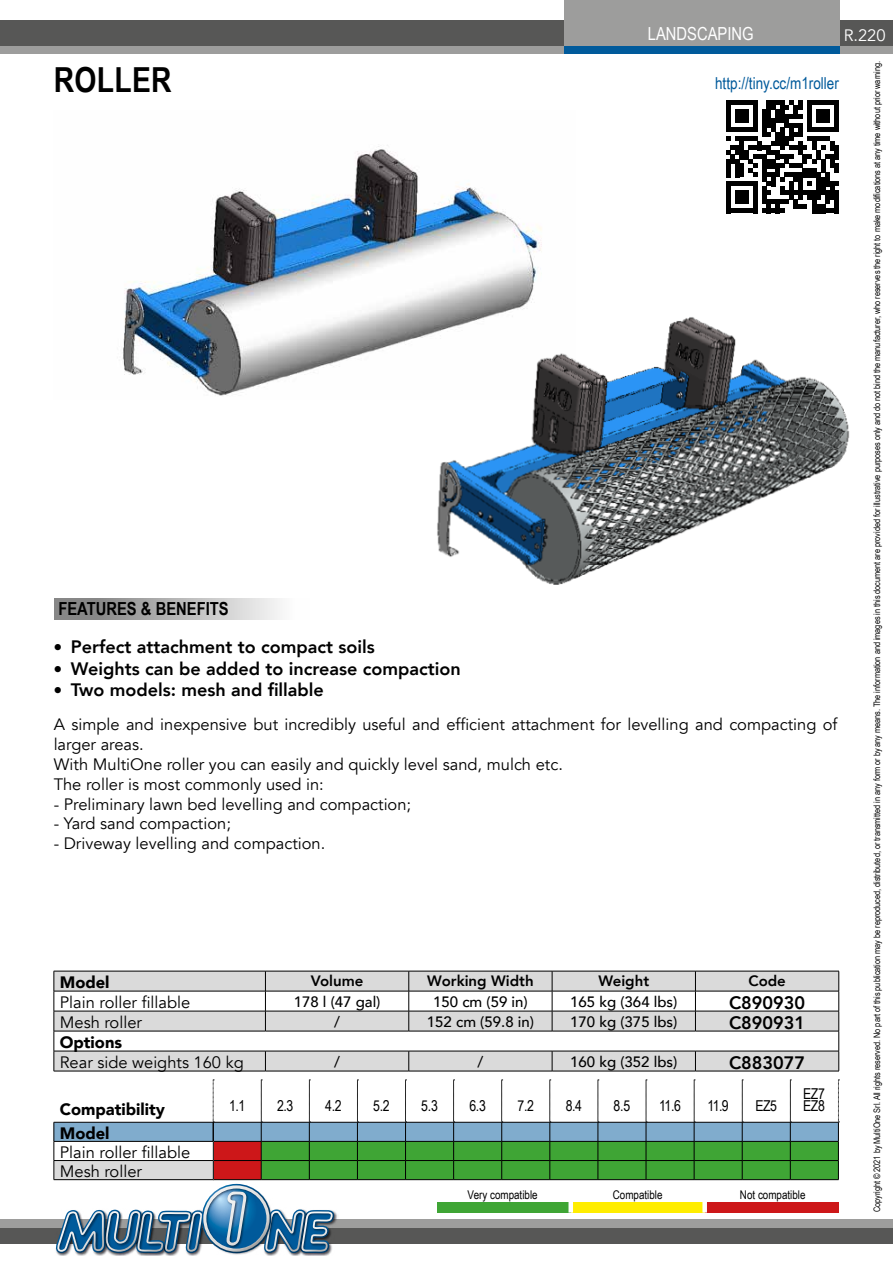
<style>
.page{position:relative;width:893px;height:1263px;background:#fff}
.page>*{position:absolute;margin:0;border:0;box-sizing:border-box;transform-origin:0 0}
.t1{font:700 34.5px "Arial Narrow";letter-spacing:.01em;color:#000}
.t2{font:800 18px "Avenir";color:#000}
.t3{font:700 18px "Arial Narrow";color:#000}
.t4{font:18px "Arial Narrow";color:#fff}
.t5{font:16.5px/19.8px "Avenir";color:#000}
.t6{font:900 16.5px/23.9px "Avenir";color:#000}
.t7{font:16.5px "Arial Narrow";color:#005a9b}
.t8{font:16.5px "Avenir";color:#fff}
.t9{font:500 15px "Avenir";color:#000}
.t10{font:15px/12.8px "Arial Narrow";letter-spacing:-.03em;color:#000}
.t11{font:800 15px "Avenir";color:#000}
.t12{font:12px "Arial Narrow";color:#000}
.t13{font:9px "Arial Narrow";letter-spacing:-.005em;color:#000}
.s1{font-family:"Tahoma";font-weight:400}
</style>
<div class="page">
<div style="left:0;top:45px;width:893px;height:9px;background:#9d9d9c"></div>
<div style="left:564px;top:45px;width:276px;height:9px;background:#005a9b"></div>
<div style="left:0;top:20px;width:893px;height:25px;background:#575756"></div>
<div style="left:0;top:1219px;width:893px;height:9px;background:#9d9d9c"></div>
<div style="left:0;top:1228px;width:893px;height:16px;background:#575756"></div>
<div style="left:564px;top:0;width:276px;height:45px;background:#9d9d9c"></div>
<img style="left:122px;top:145px;width:420px;height:251px">
<img style="left:328px;top:281px;width:522px;height:304px">
<div style="left:55px;top:972px;width:783px;height:99px;background:#dadada"></div>
<svg style="left:55px;top:992px;width:783px;height:59px"></svg>
<hr style="left:54px;top:1011px;width:211px;height:1px;background:#000">
<hr style="left:265px;top:1011px;width:144px;height:1px;background:#000">
<svg style="left:265px;top:972px;width:1px;height:59px"></svg>
<hr style="left:409px;top:1011px;width:143px;height:1px;background:#000">
<svg style="left:408px;top:972px;width:1px;height:59px"></svg>
<hr style="left:552px;top:1011px;width:143px;height:1px;background:#000">
<svg style="left:552px;top:972px;width:1px;height:59px"></svg>
<hr style="left:695px;top:1011px;width:144px;height:1px;background:#000">
<svg style="left:695px;top:972px;width:1px;height:59px"></svg>
<hr style="left:54px;top:1031px;width:211px;height:1px;background:#000">
<hr style="left:265px;top:1031px;width:144px;height:1px;background:#000">
<hr style="left:409px;top:1031px;width:143px;height:1px;background:#000">
<hr style="left:552px;top:1031px;width:143px;height:1px;background:#000">
<hr style="left:695px;top:1031px;width:144px;height:1px;background:#000">
<hr style="left:54px;top:1051px;width:211px;height:1px;background:#000">
<hr style="left:265px;top:1051px;width:144px;height:1px;background:#000">
<svg style="left:265px;top:1051px;width:1px;height:20px"></svg>
<hr style="left:409px;top:1051px;width:143px;height:1px;background:#000">
<svg style="left:408px;top:1051px;width:1px;height:20px"></svg>
<hr style="left:552px;top:1051px;width:143px;height:1px;background:#000">
<svg style="left:552px;top:1051px;width:1px;height:20px"></svg>
<hr style="left:695px;top:1051px;width:144px;height:1px;background:#000">
<svg style="left:695px;top:1051px;width:1px;height:20px"></svg>
<hr style="left:54px;top:1071px;width:211px;height:1px;background:#000">
<hr style="left:265px;top:1071px;width:144px;height:1px;background:#000">
<hr style="left:409px;top:1071px;width:143px;height:1px;background:#000">
<hr style="left:552px;top:1071px;width:143px;height:1px;background:#000">
<hr style="left:695px;top:1071px;width:144px;height:1px;background:#000">
<hr style="left:54px;top:971px;width:211px;height:1px;background:#000">
<svg style="left:54px;top:971px;width:1px;height:100px"></svg>
<hr style="left:265px;top:971px;width:144px;height:1px;background:#000">
<hr style="left:409px;top:971px;width:143px;height:1px;background:#000">
<hr style="left:552px;top:971px;width:143px;height:1px;background:#000">
<hr style="left:695px;top:971px;width:144px;height:1px;background:#000">
<svg style="left:838px;top:971px;width:1px;height:100px"></svg>
<hr style="left:54px;top:991px;width:211px;height:1px;background:#000">
<hr style="left:265px;top:991px;width:144px;height:1px;background:#000">
<hr style="left:409px;top:991px;width:143px;height:1px;background:#000">
<hr style="left:552px;top:991px;width:143px;height:1px;background:#000">
<hr style="left:695px;top:991px;width:144px;height:1px;background:#000">
<svg style="left:54px;top:1080px;width:785px;height:176px"></svg>
<hr style="left:54px;top:1179px;width:159px;height:1px;background:#000">
<div style="left:568px;top:1187px;width:5px;height:15px;background:#fff"></div>
<div style="left:702px;top:1187px;width:5px;height:15px;background:#fff"></div>
<div style="left:54px;top:598px;width:255px;height:21px;background:linear-gradient(to right,#767676,#fff)"></div>
<svg style="left:726px;top:100px;width:113px;height:113px"></svg>
<div style="left:834px;top:191px;width:5px;height:13px;background:#000"></div>
<div style="left:834px;top:204px;width:5px;height:9px;background:#000"></div>
<p class="t4" style="left:648px;top:20px;width:107px">LANDSCAPING</p>
<p class="t8" style="left:844px;top:25px;width:43px">R.220</p>
<h1 class="t1" style="left:54px;top:53px;width:120px">ROLLER</h1>
<p class="t3" style="left:58px;top:595px;width:172px">FEATURES &amp; BENEFITS</p>
<p class="t7" style="left:715px;top:71px;width:125px">http://tiny.cc/m1roller</p>
<p class="t2" style="left:54px;top:633px;width:323px"><span class="s1">•</span> Perfect attachment to compact soils</p>
<p class="t2" style="left:54px;top:654px;width:409px"><span class="s1">•</span> Weights can be added to increase compaction</p>
<p class="t2" style="left:54px;top:676px;width:272px"><span class="s1">•</span> Two models: mesh and fillable</p>
<p class="t5" style="left:54px;top:715px;width:785px">A simple and inexpensive but incredibly useful and efficient attachment for levelling and compacting of larger areas.<br>With MultiOne roller you can easily and quickly level sand, mulch etc.<br>The roller is most commonly used in:</p>
<p class="t5" style="left:54px;top:794px;width:359px">- Preliminary lawn bed levelling and compaction;</p>
<p class="t5" style="left:54px;top:814px;width:179px">- Yard sand compaction;</p>
<p class="t5" style="left:54px;top:834px;width:273px">- Driveway levelling and compaction.</p>
<p class="t6" style="left:60px;top:970px;width:51px">Model</p>
<p class="t11" style="left:311px;top:969px;width:54px">Volume</p>
<p class="t11" style="left:427px;top:969px;width:108px">Working Width</p>
<p class="t11" style="left:598px;top:969px;width:52px">Weight</p>
<p class="t11" style="left:748px;top:969px;width:39px">Code</p>
<p class="t5" style="left:60px;top:992px;width:132px">Plain roller fillable</p>
<p class="t9" style="left:294px;top:989px;width:88px">178 l (47 gal)</p>
<p class="t9" style="left:433px;top:989px;width:96px">150 cm (59 in)</p>
<p class="t9" style="left:570px;top:989px;width:109px">165 kg (364 lbs)</p>
<p class="t2" style="left:729px;top:988px;width:78px">C890930</p>
<p class="t5" style="left:60px;top:1012px;width:84px">Mesh roller</p>
<p class="t9" style="left:334px;top:1009px;width:7px">/</p>
<p class="t9" style="left:427px;top:1009px;width:109px">152 cm (59.8 in)</p>
<p class="t9" style="left:570px;top:1009px;width:109px">170 kg (375 lbs)</p>
<p class="t2" style="left:729px;top:1008px;width:78px">C890931</p>
<p class="t6" style="left:60px;top:1030px;width:64px">Options</p>
<p class="t5" style="left:60px;top:1052px;width:185px">Rear side weights 160 kg</p>
<p class="t9" style="left:334px;top:1049px;width:7px">/</p>
<p class="t9" style="left:477px;top:1049px;width:7px">/</p>
<p class="t9" style="left:570px;top:1049px;width:109px">160 kg (352 lbs)</p>
<p class="t2" style="left:729px;top:1048px;width:78px">C883077</p>
<p class="t6" style="left:60px;top:1097px;width:107px">Compatibility<br>Model</p>
<p class="t5" style="left:60px;top:1143px;width:132px;line-height:19.2px">Plain roller fillable<br>Mesh roller</p>
<p class="t10" style="left:803px;top:1086px;width:23px">EZ7<br>EZ8</p>
<p class="t10" style="left:229px;top:1099px;width:18px">1.1</p>
<p class="t10" style="left:277px;top:1099px;width:18px">2.3</p>
<p class="t10" style="left:325px;top:1099px;width:18px">4.2</p>
<p class="t10" style="left:373px;top:1099px;width:18px">5.2</p>
<p class="t10" style="left:421px;top:1099px;width:19px">5.3</p>
<p class="t10" style="left:469px;top:1099px;width:18px">6.3</p>
<p class="t10" style="left:518px;top:1099px;width:18px">7.2</p>
<p class="t10" style="left:566px;top:1099px;width:18px">8.4</p>
<p class="t10" style="left:613px;top:1099px;width:19px">8.5</p>
<p class="t10" style="left:659px;top:1099px;width:23px">11.6</p>
<p class="t10" style="left:707px;top:1099px;width:23px">11.9</p>
<p class="t10" style="left:755px;top:1099px;width:23px">EZ5</p>
<p class="t12" style="left:468px;top:1186px;width:72px">Very compatible</p>
<p class="t12" style="left:613px;top:1186px;width:51px">Compatible</p>
<p class="t12" style="left:740px;top:1186px;width:67px">Not compatible</p>
<p class="t13" style="left:870px;top:1212px;width:1152px;rotate:-90deg">Copyright © 2021 by MultiOne Srl. All rights reserved. No part of this publication may be reproduced, distributed, or transmitted in any form or by any means. The information and images in this document are provided for illustrative purposes only and do not bind the manufacturer, who reserves the right to make modifications at any time without prior warning.</p>
</div>
